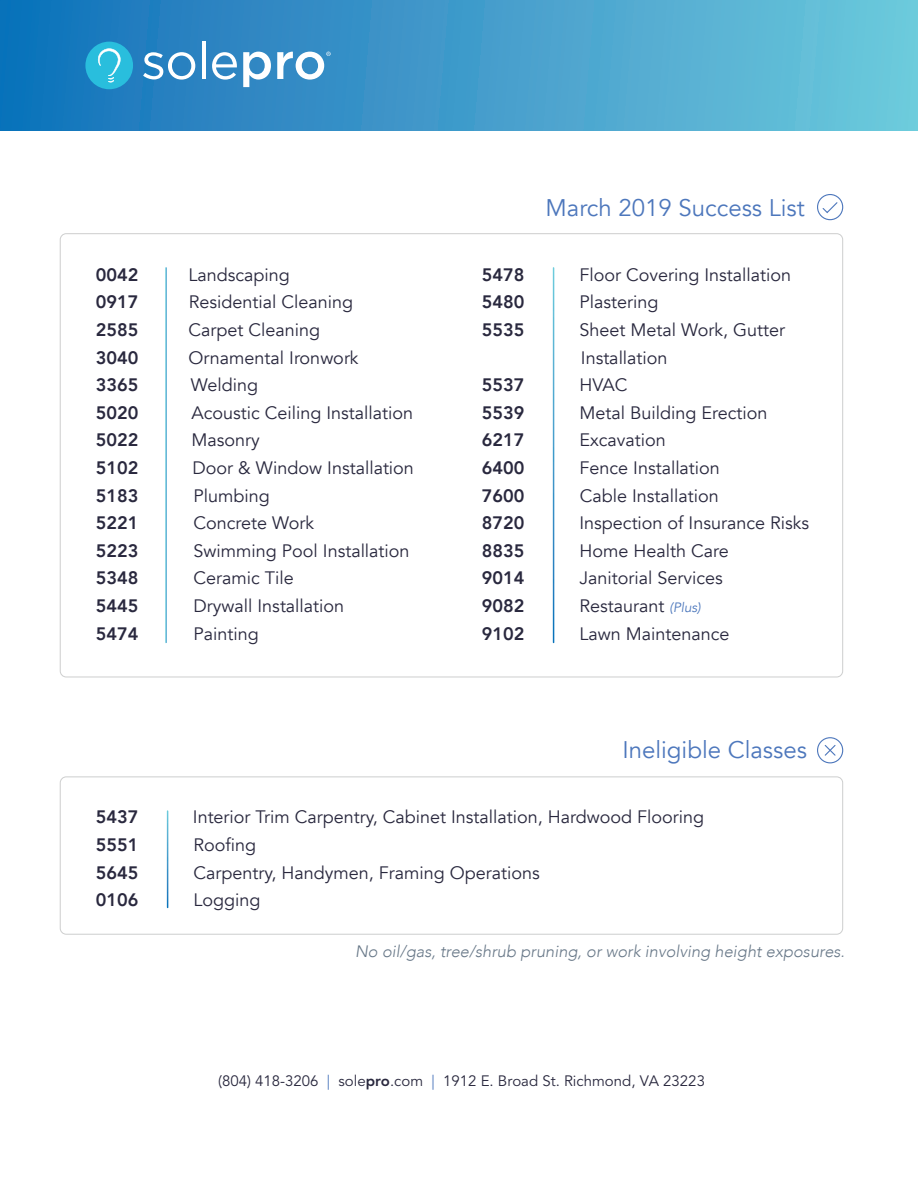
<style>
.page{position:relative;width:918px;height:1188px;background:#fff}
.page>*{position:absolute;margin:0;border:0;box-sizing:border-box;transform-origin:0 0}
.t1{font:24px "Avenir";color:#4d77bc}
.t2{font:18px/27.6px "Avenir";color:#29283e}
.t3{font:800 18px "Avenir";color:#29283e}
.t4{font:italic 300 16.5px "Avenir";color:#687888}
.t5{font:15px "Avenir";color:#29283e}
.s1{font-style:italic;font-size:13.5px;color:#4c77bc}
.s2{color:#4c77bc}
.s3{font-weight:800}
</style>
<div class="page">
<div style="left:0;top:0;width:918px;height:131px;background:linear-gradient(to right,#126fba,#70c8dc)"></div>
<svg style="left:143px;top:52px;width:52px;height:28px"></svg>
<hr style="left:202px;top:42px;width:4px;height:37px;background:#fff">
<svg style="left:212px;top:52px;width:25px;height:28px"></svg>
<svg style="left:243px;top:52px;width:28px;height:35px"></svg>
<div style="left:85px;top:42px;width:48px;height:47px;background:#29bedd;border-radius:50%"></div>
<svg style="left:98px;top:48px;width:23px;height:34px"></svg>
<svg style="left:277px;top:51px;width:54px;height:29px"></svg>
<div style="left:817px;top:194px;width:26px;height:26px;border:1px solid #4d77bc;border-radius:50%"></div>
<svg style="left:822px;top:202px;width:16px;height:12px"></svg>
<div style="left:817px;top:737px;width:26px;height:26px;border:1px solid #4d77bc;border-radius:50%"></div>
<svg style="left:824px;top:745px;width:12px;height:11px"></svg>
<div style="left:60px;top:777px;width:783px;height:158px;border:1px solid #cdcece;border-radius:6px"></div>
<p class="t3" style="left:96px;top:261px;width:44px">0042</p>
<p class="t2" style="left:189px;top:261px;width:103px">Landscaping</p>
<p class="t3" style="left:96px;top:288px;width:44px">0917</p>
<p class="t2" style="left:189px;top:289px;width:166px">Residential Cleaning</p>
<p class="t3" style="left:96px;top:316px;width:44px">2585</p>
<p class="t2" style="left:189px;top:316px;width:133px">Carpet Cleaning</p>
<p class="t3" style="left:96px;top:343px;width:44px">3040</p>
<p class="t2" style="left:189px;top:344px;width:172px">Ornamental Ironwork</p>
<p class="t3" style="left:96px;top:371px;width:44px">3365</p>
<p class="t2" style="left:191px;top:372px;width:69px">Welding</p>
<p class="t3" style="left:96px;top:399px;width:44px">5020</p>
<p class="t2" style="left:191px;top:399px;width:223px">Acoustic Ceiling Installation</p>
<p class="t3" style="left:96px;top:426px;width:44px">5022</p>
<p class="t2" style="left:191px;top:427px;width:70px">Masonry</p>
<p class="t3" style="left:96px;top:454px;width:44px">5102</p>
<p class="t2" style="left:193px;top:454px;width:223px">Door &amp; Window Installation</p>
<p class="t3" style="left:96px;top:481px;width:44px">5183</p>
<p class="t2" style="left:194px;top:482px;width:78px">Plumbing</p>
<p class="t3" style="left:96px;top:509px;width:44px">5221</p>
<p class="t2" style="left:194px;top:509px;width:122px">Concrete Work</p>
<p class="t3" style="left:96px;top:536px;width:44px">5223</p>
<p class="t2" style="left:194px;top:537px;width:218px">Swimming Pool Installation</p>
<p class="t3" style="left:96px;top:564px;width:44px">5348</p>
<p class="t2" style="left:194px;top:565px;width:102px">Ceramic Tile</p>
<p class="t3" style="left:96px;top:592px;width:44px">5445</p>
<p class="t2" style="left:194px;top:592px;width:152px">Drywall Installation</p>
<p class="t3" style="left:96px;top:619px;width:44px">5474</p>
<p class="t2" style="left:194px;top:620px;width:67px">Painting</p>
<h1 class="t1" style="left:546px;top:194px;width:261px">March 2019 Success List</h1>
<p class="t3" style="left:482px;top:261px;width:44px">5478</p>
<p class="t2" style="left:580px;top:261px;width:213px">Floor Covering Installation</p>
<p class="t3" style="left:482px;top:288px;width:44px">5480</p>
<p class="t2" style="left:580px;top:289px;width:80px">Plastering</p>
<p class="t3" style="left:482px;top:316px;width:44px">5535</p>
<p class="t2" style="left:580px;top:316px;width:207px">Sheet Metal Work, Gutter<br>Installation</p>
<p class="t3" style="left:482px;top:371px;width:44px">5537</p>
<p class="t2" style="left:580px;top:372px;width:50px">HVAC</p>
<p class="t3" style="left:482px;top:399px;width:44px">5539</p>
<p class="t2" style="left:580px;top:399px;width:189px">Metal Building Erection</p>
<p class="t3" style="left:482px;top:426px;width:44px">6217</p>
<p class="t2" style="left:580px;top:427px;width:88px">Excavation</p>
<p class="t3" style="left:482px;top:454px;width:44px">6400</p>
<p class="t2" style="left:580px;top:454px;width:142px">Fence Installation</p>
<p class="t3" style="left:482px;top:481px;width:44px">7600</p>
<p class="t2" style="left:580px;top:482px;width:141px">Cable Installation</p>
<p class="t3" style="left:482px;top:509px;width:44px">8720</p>
<p class="t2" style="left:580px;top:510px;width:231px">Inspection of Insurance Risks</p>
<p class="t3" style="left:482px;top:537px;width:44px">8835</p>
<p class="t2" style="left:580px;top:537px;width:151px">Home Health Care</p>
<p class="t3" style="left:482px;top:564px;width:44px">9014</p>
<p class="t2" style="left:580px;top:565px;width:145px">Janitorial Services</p>
<p class="t3" style="left:482px;top:592px;width:44px">9082</p>
<p class="t2" style="left:580px;top:592px;width:123px">Restaurant <span class="s1">(Plus)</span></p>
<p class="t3" style="left:482px;top:619px;width:44px">9102</p>
<p class="t2" style="left:580px;top:620px;width:152px">Lawn Maintenance</p>
<h1 class="t1" style="left:622px;top:735px;width:186px">Ineligible Classes</h1>
<p class="t3" style="left:96px;top:803px;width:44px">5437</p>
<p class="t2" style="left:193px;top:804px;width:513px">Interior Trim Carpentry, Cabinet Installation, Hardwood Flooring</p>
<p class="t3" style="left:96px;top:831px;width:44px">5551</p>
<p class="t2" style="left:194px;top:831px;width:64px">Roofing</p>
<p class="t3" style="left:96px;top:858px;width:44px">5645</p>
<p class="t2" style="left:194px;top:859px;width:348px">Carpentry, Handymen, Framing Operations</p>
<p class="t3" style="left:96px;top:886px;width:44px">0106</p>
<p class="t2" style="left:194px;top:887px;width:68px">Logging</p>
<p class="t4" style="left:355px;top:942px;width:491px">No oil/gas, tree/shrub pruning, or work involving height exposures.</p>
<p class="t5" style="left:218px;top:1072px;width:488px">(804) 418-3206 <span class="s2">|</span> sole<span class="s3">pro</span>.com <span class="s2">|</span> 1912 E. Broad St. Richmond, VA 23223</p>
</div>
